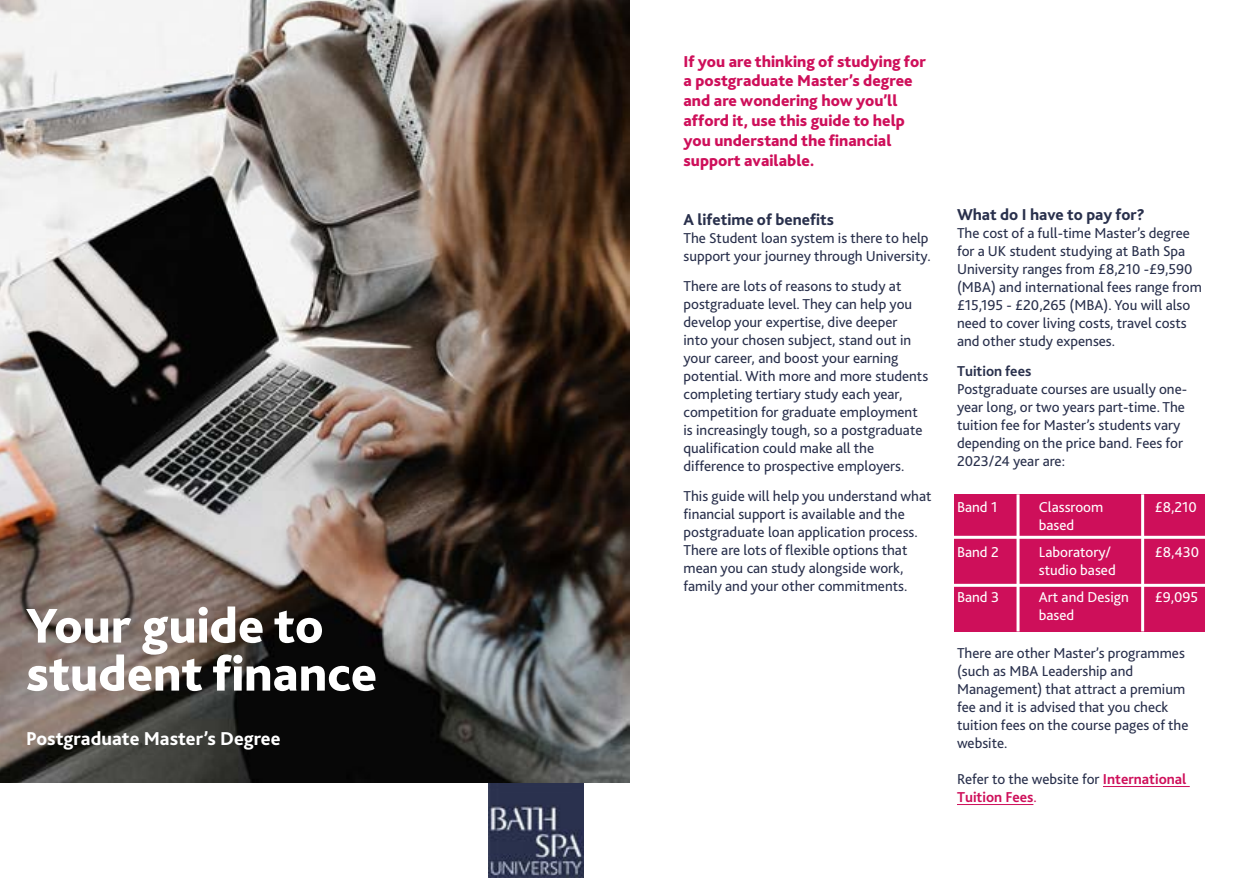
<style>
.page{position:relative;width:1259px;height:893px;background:#fff}
.page>*{position:absolute;margin:0;border:0;box-sizing:border-box;transform-origin:0 0}
.t1{font:800 51px "Bliss 2";color:#fff}
.t2{font:800 19.5px "Bliss 2";color:#fff}
.Main_title{font:800 16.5px/19.8px "Bliss 2";color:#ce0f5a}
.Header_2{font:800 16.5px "Bliss 2";color:#29304c}
.Paragraph{font:15px/18px "Bliss 2";color:#29304c}
.t3{font:15px/18px "Bliss 2";color:#fff}
.t4{font:700 15px/18px "Bliss 2";color:#ce0f5a}
.Header_4{font:700 15px "Bliss 2";color:#29304c}
.s1{font-weight:400;color:#29304c}
.s2{font-weight:400}
</style>
<div class="page">
<div style="left:954px;top:494px;width:251px;height:137px;background:#ce0f5a"></div>
<hr style="left:1103px;top:786px;width:86px;height:1px;background:#ce0f5a">
<hr style="left:957px;top:804px;width:76px;height:1px;background:#ce0f5a">
<img style="left:488px;top:782px;width:96px;height:95px">
<img style="left:0;top:0;width:629px;height:782px">
<hr style="left:944px;top:536px;width:277px;height:3px;background:#fff">
<hr style="left:1016px;top:494px;width:3px;height:137px;background:#fff">
<hr style="left:1141px;top:494px;width:3px;height:137px;background:#fff">
<hr style="left:944px;top:584px;width:277px;height:3px;background:#fff">
<p class="t1" style="left:26px;top:594px;width:299px">Your guide to</p>
<p class="t1" style="left:26px;top:642px;width:352px">student finance</p>
<p class="t2" style="left:26px;top:726px;width:256px">Postgraduate Master’s Degree</p>
<h1 class="Main_title" style="left:683px;top:51px;width:244px">If you are thinking of studying for a postgraduate Master’s degree and are wondering how you’ll afford it, use this guide to help you understand the financial support available.</h1>
<h2 class="Header_2" style="left:683px;top:209px;width:152px">A lifetime of benefits</h2>
<p class="Paragraph" style="left:683px;top:229px;width:249px">The Student loan system is there to help support your journey through University.</p>
<p class="Paragraph" style="left:683px;top:277px;width:246px">There are lots of reasons to study at postgraduate level. They can help you develop your expertise, dive deeper<br>into your chosen subject, stand out in your career, and boost your earning potential. With more and more students completing tertiary study each year, competition for graduate employment is increasingly tough, so a postgraduate qualification could make all the difference to prospective employers.</p>
<p class="Paragraph" style="left:683px;top:487px;width:249px">This guide will help you understand what financial support is available and the postgraduate loan application process.<br>There are lots of flexible options that mean you can study alongside work, family and your other commitments.</p>
<h2 class="Header_2" style="left:957px;top:204px;width:189px">What do I have to pay for?</h2>
<p class="Paragraph" style="left:957px;top:224px;width:246px">The cost of a full-time Master’s degree for a UK student studying at Bath Spa University ranges from £8,210 -£9,590 (MBA) and international fees range from £15,195 - £20,265 (MBA). You will also need to cover living costs, travel costs and other study expenses.</p>
<h4 class="Header_4" style="left:957px;top:362px;width:76px">Tuition fees</h4>
<p class="Paragraph" style="left:957px;top:380px;width:232px">Postgraduate courses are usually one&shy;year long, or two years part-time. The tuition fee for Master’s students vary depending on the price band. Fees for 2023/24 year are:</p>
<p class="t3" style="left:957px;top:498px;width:42px">Band 1</p>
<p class="t3" style="left:957px;top:543px;width:43px">Band 2</p>
<p class="t3" style="left:957px;top:588px;width:44px">Band 3</p>
<p class="t3" style="left:1039px;top:498px;width:66px">Classroom</p>
<p class="t3" style="left:1039px;top:516px;width:37px">based</p>
<p class="t3" style="left:1039px;top:543px;width:78px">Laboratory/ studio based</p>
<p class="t3" style="left:1039px;top:588px;width:91px">Art and Design based</p>
<p class="t3" style="left:1154px;top:498px;width:44px">£8,210</p>
<p class="t3" style="left:1154px;top:543px;width:46px">£8,430</p>
<p class="t3" style="left:1154px;top:588px;width:45px">£9,095</p>
<p class="Paragraph" style="left:957px;top:644px;width:233px">There are other Master’s programmes (such as MBA Leadership and<br>Management) that attract a premium fee and it is advised that you check tuition fees on the course pages of the website.</p>
<p class="t4" style="left:957px;top:770px;width:231px"><span class="s1">Refer to the website for</span> International<br>Tuition Fees<span class="s2">.</span></p>
</div>
